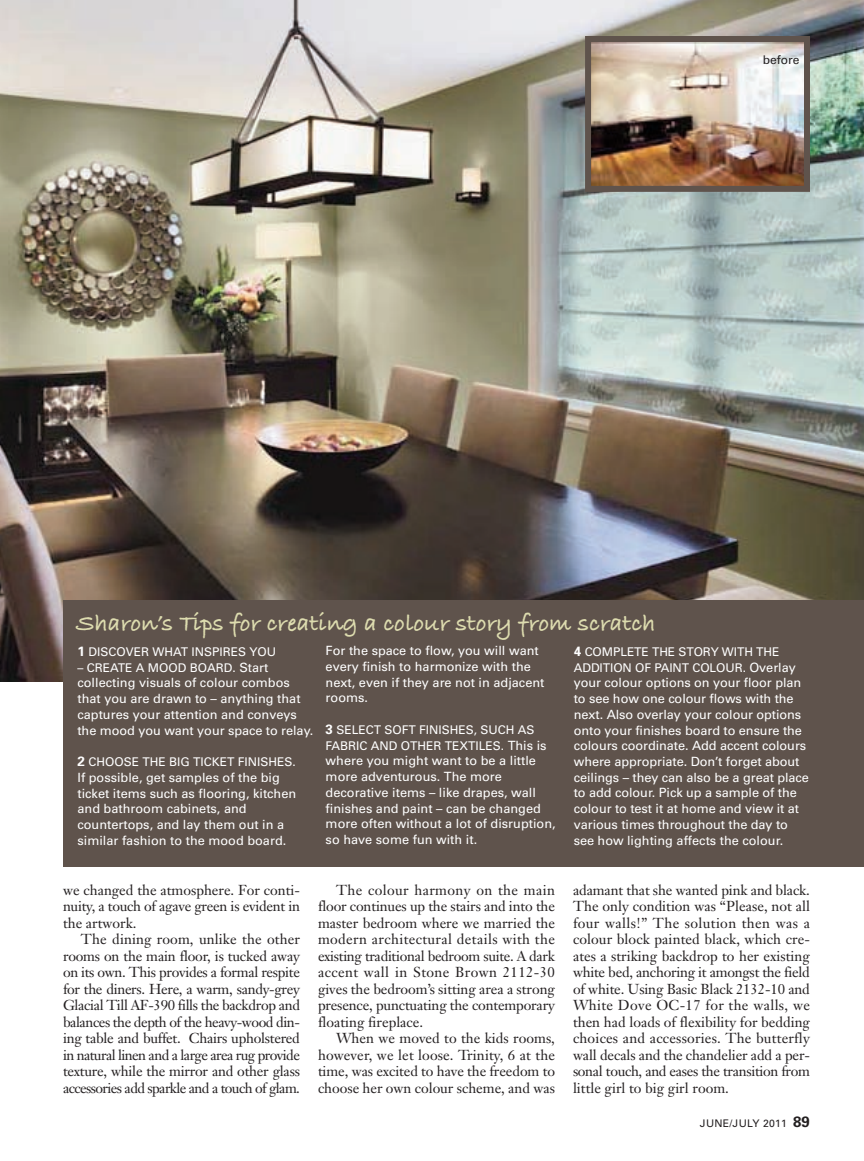
<style>
.page{position:relative;width:864px;height:1161px;background:#fff}
.page>*{position:absolute;margin:0;border:0;box-sizing:border-box;transform-origin:0 0}
.t1{font:24.9px "Bradley Hand ITCTT Bold";color:#dddcaf}
.t2{font:14.25px/16.5px "Janson Text";letter-spacing:-.01em;color:#231f20;text-align:justify}
.t3{font:12.75px/15.8px "Univers";color:#fff}
.t4{font:12px/15.8px "Univers";color:#fff}
.t5{font:12px "Univers";color:#231f20}
.t6{font:10.5px "Univers";letter-spacing:.02em;color:#231f20}
.s1{font-weight:700;font-size:13.5px}
.s2{font-size:12.75px}
.s3{font-weight:700;font-size:15px}
</style>
<div class="page">
<img style="left:0;top:0;width:864px;height:681px">
<div style="left:63px;top:600px;width:801px;height:266px;background:#5f534c"></div>
<img style="left:592px;top:43px;width:211px;height:142px">
<div style="left:585px;top:36px;width:225px;height:156px;border:6px solid #5f534c"></div>
<p class="t5" style="left:763px;top:55px;width:38px">before</p>
<h1 class="t1" style="left:76px;top:604px;width:581px">Sharon’s Tips for creating a colour story from scratch</h1>
<p class="t4" style="left:77px;top:645px;width:200px"><span class="s1">1</span> DISCOVER WHAT INSPIRES YOU</p>
<p class="t4" style="left:77px;top:660px;width:193px">– CREATE A MOOD BOARD. <span class="s2">Start</span></p>
<p class="t3" style="left:77px;top:676px;width:238px">collecting visuals of colour combos that you are drawn to – anything that captures your attention and conveys the mood you want your space to relay.</p>
<p class="t4" style="left:77px;top:755px;width:220px"><span class="s1">2</span> CHOOSE THE BIG TICKET FINISHES.</p>
<p class="t3" style="left:77px;top:771px;width:220px">If possible, get samples of the big ticket items such as flooring, kitchen and bathroom cabinets, and countertops, and lay them out in a similar fashion to the mood board.</p>
<p class="t3" style="left:326px;top:644px;width:220px">For the space to flow, you will want every finish to harmonize with the next, even if they are not in adjacent rooms.</p>
<p class="t4" style="left:326px;top:723px;width:222px"><span class="s1">3</span> SELECT SOFT FINISHES, SUCH AS<br>FABRIC AND OTHER TEXTILES. <span class="s2">This is</span></p>
<p class="t3" style="left:326px;top:754px;width:232px">where you might want to be a little more adventurous. The more decorative items – like drapes, wall finishes and paint – can be changed more often without a lot of disruption, so have some fun with it.</p>
<p class="t2" style="left:63px;top:883px;width:239px">we changed the atmosphere. For conti&shy;nuity, a touch of agave green is evident in the artwork.</p>
<p class="t2" style="left:63px;top:933px;width:239px;text-indent:18px">The dining room, unlike the other rooms on the main floor, is tucked away on its own. This provides a formal respite for the diners. Here, a warm, sandy-grey Glacial Till AF-390 fills the backdrop and balances the depth of the heavy-wood din&shy;ing table and buffet. Chairs upholstered in natural linen and a large area rug provide texture, while the mirror and other glass accessories add sparkle and a touch of glam.</p>
<p class="t2" style="left:318px;top:883px;width:239px;text-indent:18px">The colour harmony on the main floor continues up the stairs and into the master bedroom where we married the modern architectural details with the existing traditional bedroom suite. A dark accent wall in Stone Brown 2112-30 gives the bedroom’s sitting area a strong presence, punctuating the contemporary floating fireplace.</p>
<p class="t2" style="left:318px;top:1032px;width:239px;text-indent:18px">When we moved to the kids rooms, however, we let loose. Trinity, 6 at the time, was excited to have the freedom to choose her own colour scheme, and was</p>
<p class="t4" style="left:574px;top:645px;width:223px"><span class="s1">4</span> COMPLETE THE STORY WITH THE<br>ADDITION OF PAINT COLOUR. <span class="s2">Overlay</span></p>
<p class="t3" style="left:574px;top:676px;width:237px">your colour options on your floor plan to see how one colour flows with the next. Also overlay your colour options onto your finishes board to ensure the colours coordinate. Add accent colours where appropriate. Don’t forget about ceilings – they can also be a great place to add colour. Pick up a sample of the colour to test it at home and view it at various times throughout the day to see how lighting affects the colour.</p>
<p class="t2" style="left:573px;top:883px;width:239px">adamant that she wanted pink and black.<br>The only condition was “Please, not all four walls!” The solution then was a colour block painted black, which cre&shy;ates a striking backdrop to her existing white bed, anchoring it amongst the field of white. Using Basic Black 2132-10 and White Dove OC-17 for the walls, we then had loads of flexibility for bedding choices and accessories. The butterfly wall decals and the chandelier add a per&shy;sonal touch, and eases the transition from little girl to big girl room.</p>
<p class="t6" style="left:700px;top:1120px;width:112px">JUNE/JULY 2011 <span class="s3">89</span></p>
</div>
